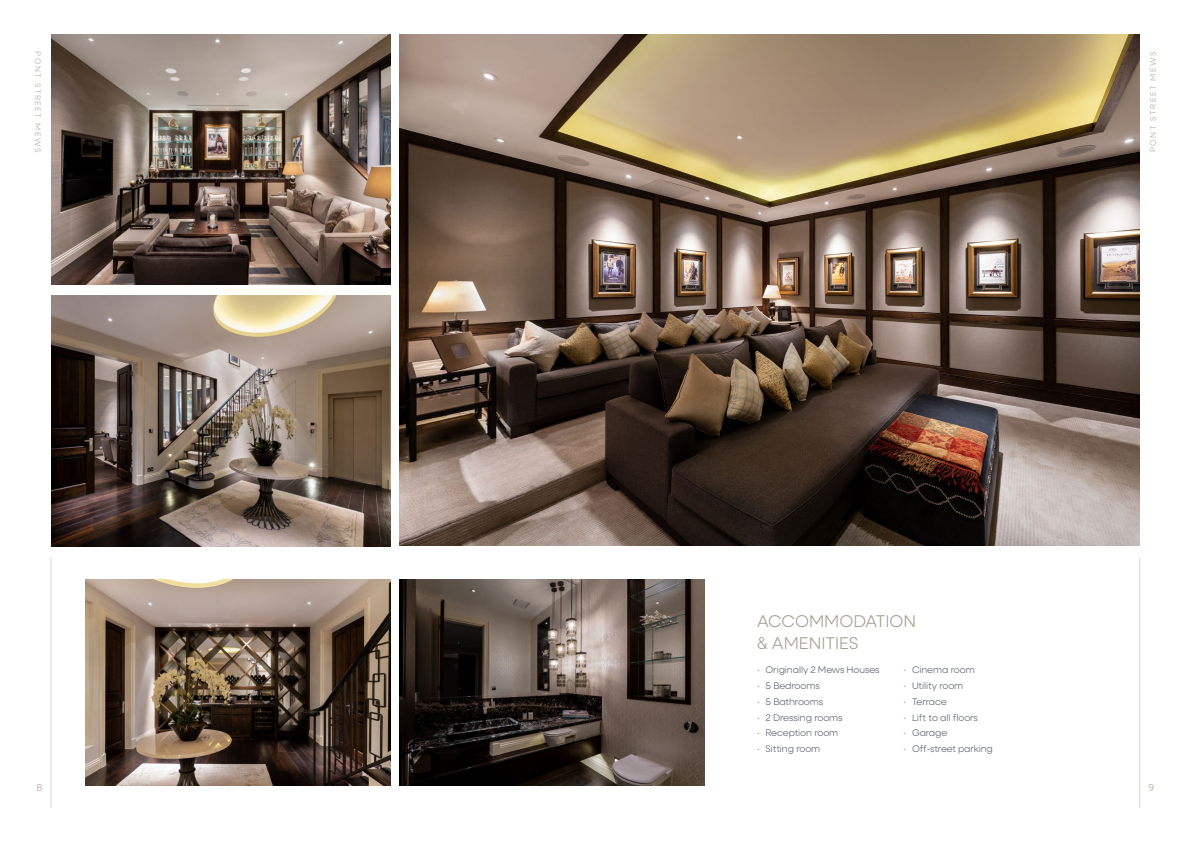
<style>
.page{position:relative;width:1191px;height:842px;background:#fff}
.page>*{position:absolute;margin:0;border:0;box-sizing:border-box;transform-origin:0 0}
.t1{font:300 17px/22px "Neulis Sans";color:#a39c8c}
.t2{font:300 10px "Neulis Sans";color:#aea693}
.t3{font:300 9.5px "Neulis Sans";letter-spacing:-.01em;color:#525765}
.t4{font:300 8px "Neulis Sans";letter-spacing:.195em;color:#aea693}
.s1{color:#bba89b}
</style>
<div class="page">
<img style="left:399px;top:34px;width:741px;height:512px">
<img style="left:51px;top:34px;width:339px;height:250px">
<img style="left:51px;top:296px;width:339px;height:250px">
<hr style="left:51px;top:557px;width:1px;height:251px;background:#dad7d1">
<hr style="left:1139px;top:557px;width:1px;height:251px;background:#dad7d1">
<img style="left:399px;top:580px;width:305px;height:206px">
<img style="left:86px;top:580px;width:304px;height:206px">
<p class="t4" style="left:44px;top:51px;width:103px;rotate:90deg">PONT STREET MEWS</p>
<p class="t4" style="left:1147px;top:152px;width:103px;rotate:-90deg">PONT STREET MEWS</p>
<h1 class="t1" style="left:757px;top:609px;width:161px">ACCOMMODATION &amp; AMENITIES</h1>
<p class="t3" style="left:757px;top:663px;width:124px"><span class="s1">•</span> Originally 2 Mews Houses</p>
<p class="t3" style="left:757px;top:679px;width:64px"><span class="s1">•</span> 5 Bedrooms</p>
<p class="t3" style="left:757px;top:695px;width:68px"><span class="s1">•</span> 5 Bathrooms</p>
<p class="t3" style="left:757px;top:711px;width:87px"><span class="s1">•</span> 2 Dressing rooms</p>
<p class="t3" style="left:757px;top:726px;width:83px"><span class="s1">•</span> Reception room</p>
<p class="t3" style="left:757px;top:742px;width:65px"><span class="s1">•</span> Sitting room</p>
<p class="t3" style="left:903px;top:663px;width:73px"><span class="s1">•</span> Cinema room</p>
<p class="t3" style="left:903px;top:679px;width:61px"><span class="s1">•</span> Utility room</p>
<p class="t3" style="left:903px;top:695px;width:45px"><span class="s1">•</span> Terrace</p>
<p class="t3" style="left:903px;top:711px;width:76px"><span class="s1">•</span> Lift to all floors</p>
<p class="t3" style="left:903px;top:726px;width:45px"><span class="s1">•</span> Garage</p>
<p class="t3" style="left:903px;top:742px;width:91px"><span class="s1">•</span> Off-street parking</p>
<p class="t2" style="left:37px;top:780px;width:7px">8</p>
<p class="t2" style="left:1148px;top:780px;width:7px">9</p>
</div>
